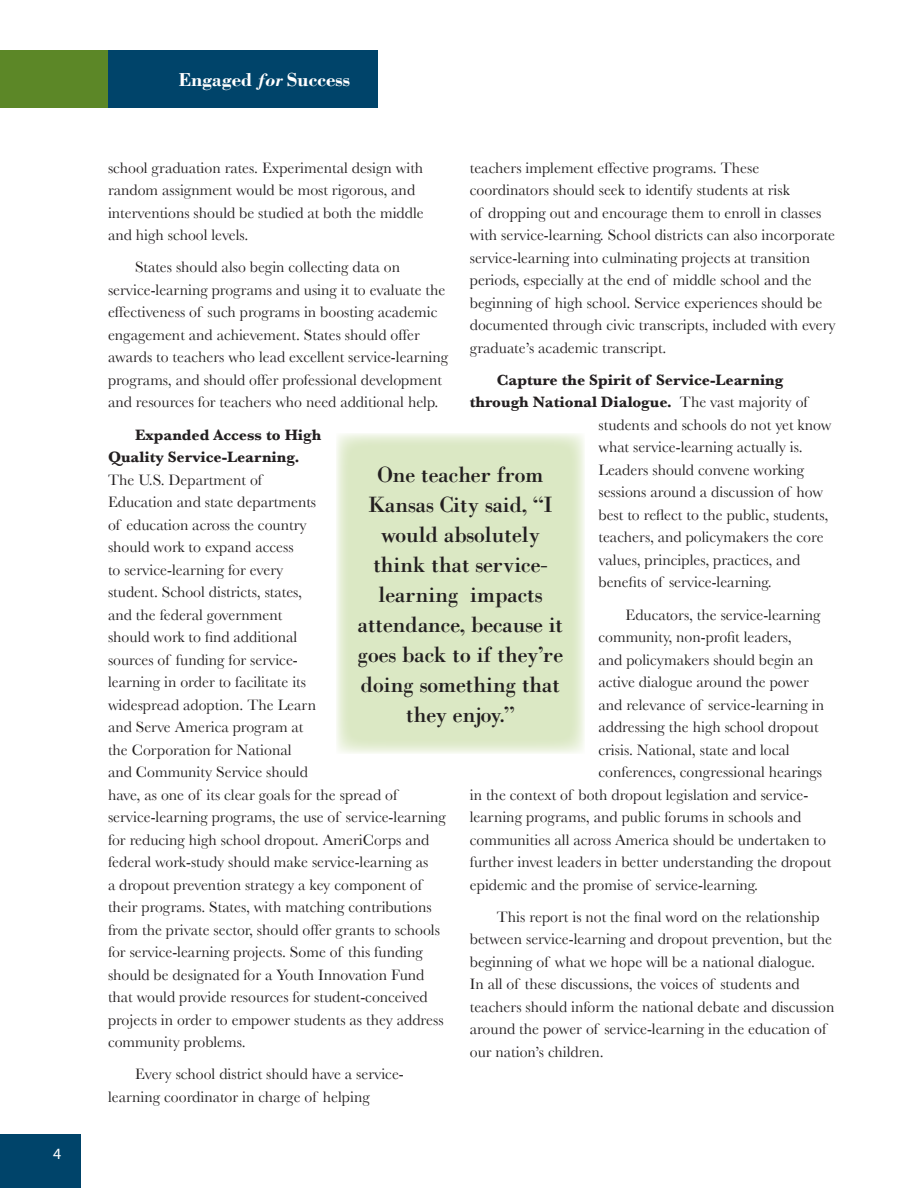
<style>
.page{position:relative;width:918px;height:1188px;background:#fff}
.page>*{position:absolute;margin:0;border:0;box-sizing:border-box;transform-origin:0 0}
.t1{font:21px/30px "Bodoni";color:#231f20;text-align:center}
.t2{font:700 16.5px "Bodoni";color:#fff}
.t3{font:15.75px/22.5px "Baskerville";color:#231f20}
.t4{font:700 15.75px/22.5px "Baskerville";color:#231f20}
.s1{font-style:italic}
.s2{font-weight:400}
</style>
<div class="page">
<div style="left:108px;top:50px;width:269px;height:58px;background:#00446a"></div>
<div style="left:0;top:50px;width:108px;height:58px;background:#5c8727"></div>
<div style="left:0;top:1134px;width:81px;height:54px;background:#00446a"></div>
<div style="left:336px;top:434px;width:249px;height:320px;background:#dbe8c4"></div>
<p class="t2" style="left:179px;top:67px;width:173px">Engaged <span class="s1">for</span> Success</p>
<p class="t3" style="left:108px;top:156px;width:317px">school graduation rates. Experimental design with random assignment would be most rigorous, and interventions should be studied at both the middle and high school levels.</p>
<p class="t3" style="left:108px;top:256px;width:342px;text-indent:27px">States should also begin collecting data on service-learning programs and using it to evaluate the effectiveness of such programs in boosting academic engagement and achievement. States should offer awards to teachers who lead excellent service-learning programs, and should offer professional development and resources for teachers who need additional help.</p>
<p class="t4" style="left:108px;top:423px;width:215px;text-indent:27px">Expanded Access to High<br>Quality Service-Learning.</p>
<p class="t3" style="left:108px;top:468px;width:339px">The U.S. Department of<br>Education and state departments<br>of education across the country<br>should work to expand access<br>to service-learning for every<br>student. School districts, states,<br>and the federal government<br>should work to find additional<br>sources of funding for service-<br>learning in order to facilitate its<br>widespread adoption. The Learn<br>and Serve America program at<br>the Corporation for National<br>and Community Service should<br>have, as one of its clear goals for the spread of service-learning programs, the use of service-learning for reducing high school dropout. AmeriCorps and federal work-study should make service-learning as<br>a dropout prevention strategy a key component of their programs. States, with matching contributions from the private sector, should offer grants to schools for service-learning projects. Some of this funding should be designated for a Youth Innovation Fund that would provide resources for student-conceived projects in order to empower students as they address community problems.</p>
<p class="t3" style="left:108px;top:1063px;width:297px;text-indent:27px">Every school district should have a service&shy;learning coordinator in charge of helping</p>
<p class="t3" style="left:470px;top:156px;width:367px">teachers implement effective programs. These coordinators should seek to identify students at risk<br>of dropping out and encourage them to enroll in classes with service-learning. School districts can also incorporate service-learning into culminating projects at transition periods, especially at the end of middle school and the beginning of high school. Service experiences should be documented through civic transcripts, included with every graduate’s academic transcript.</p>
<p class="t4" style="left:497px;top:368px;width:288px">Capture the Spirit of Service-Learning</p>
<p class="t4" style="left:470px;top:391px;width:340px">through National Dialogue. <span class="s2">The vast majority of</span></p>
<p class="t3" style="left:598px;top:413px;width:235px">students and schools do not yet know</p>
<p class="t3" style="left:598px;top:436px;width:206px">what service-learning actually is.</p>
<p class="t3" style="left:598px;top:458px;width:207px">Leaders should convene working</p>
<p class="t3" style="left:598px;top:481px;width:226px">sessions around a discussion of how</p>
<p class="t3" style="left:598px;top:503px;width:231px">best to reflect to the public, students,</p>
<p class="t3" style="left:598px;top:526px;width:227px">teachers, and policymakers the core</p>
<p class="t3" style="left:598px;top:548px;width:203px">values, principles, practices, and</p>
<p class="t3" style="left:598px;top:571px;width:175px">benefits of service-learning.</p>
<p class="t3" style="left:626px;top:603px;width:197px">Educators, the service-learning</p>
<p class="t3" style="left:598px;top:626px;width:195px">community, non-profit leaders,</p>
<p class="t3" style="left:598px;top:648px;width:216px">and policymakers should begin an</p>
<p class="t3" style="left:598px;top:671px;width:212px">active dialogue around the power</p>
<p class="t3" style="left:598px;top:693px;width:227px">and relevance of service-learning in</p>
<p class="t3" style="left:598px;top:716px;width:222px">addressing the high school dropout</p>
<p class="t3" style="left:598px;top:738px;width:193px">crisis. National, state and local</p>
<p class="t3" style="left:598px;top:761px;width:225px">conferences, congressional hearings</p>
<p class="t3" style="left:470px;top:783px;width:340px">in the context of both dropout legislation and service-</p>
<p class="t3" style="left:470px;top:806px;width:333px">learning programs, and public forums in schools and</p>
<p class="t3" style="left:470px;top:828px;width:358px">communities all across America should be undertaken to</p>
<p class="t3" style="left:470px;top:851px;width:363px">further invest leaders in better understanding the dropout</p>
<p class="t3" style="left:470px;top:873px;width:290px">epidemic and the promise of service-learning.</p>
<p class="t3" style="left:470px;top:905px;width:366px;text-indent:27px">This report is not the final word on the relationship between service-learning and dropout prevention, but the beginning of what we hope will be a national dialogue.<br>In all of these discussions, the voices of students and teachers should inform the national debate and discussion around the power of service-learning in the education of our nation’s children.</p>
<h1 class="t1" style="left:358px;top:459px;width:207px">One teacher from<br>Kansas City said, “I would absolutely think that service&shy;learning impacts attendance, because it goes back to if they’re doing something that they enjoy.”</h1>
</div>
